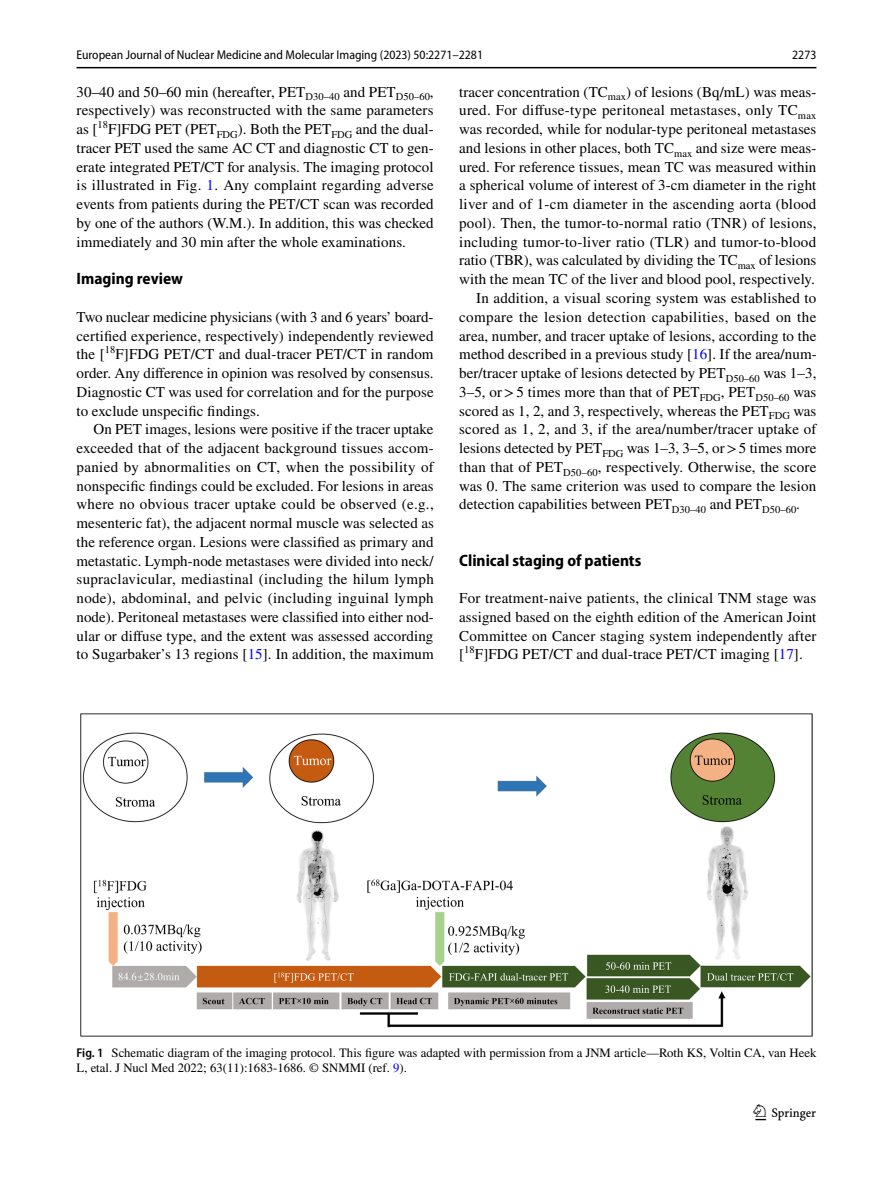
<style>
.page{position:relative;width:893px;height:1187px;background:#fff}
.page>*{position:absolute;margin:0;border:0;box-sizing:border-box;transform-origin:0 0}
.t1{font:22.5px "Springnew Regular 3";color:#000}
.t2{font:700 semi-condensed 16.5px "Myriad Pro";color:#000}
.t3{font:15px/18.8px "STIX";letter-spacing:.005em;color:#000;text-align:justify}
.t4{font:15px "STIX";letter-spacing:.025em;color:#000}
.t5{font:12.75px/15px "STIX";color:#000}
.t6{font:semi-condensed 12.75px "Myriad Pro";color:#000}
.s1{color:#00f}
.s2{font-family:"Myriad Pro";font-weight:600;font-stretch:semi-condensed}
</style>
<div class="page">
<hr style="left:77px;top:67px;width:739px;height:1px;background:#000">
<img style="left:81px;top:713px;width:731px;height:323px">
<p class="t6" style="left:77px;top:48px;width:408px">European Journal of Nuclear Medicine and Molecular Imaging (2023) 50:2271–2281</p>
<p class="t6" style="left:792px;top:48px;width:26px">2273</p>
<p class="t3" style="left:77px;top:83px;width:359px">30–40 and 50–60 min (hereafter, PET<sub>D30–40</sub> and PET<sub>D50–60</sub>, respectively) was reconstructed with the same parameters as [<sup>18</sup>F]FDG PET (PET<sub>FDG</sub>). Both the PET<sub>FDG</sub> and the dual&shy;tracer PET used the same AC CT and diagnostic CT to gen&shy;erate integrated PET/CT for analysis. The imaging protocol is illustrated in Fig. <span class="s1">1</span>. Any complaint regarding adverse events from patients during the PET/CT scan was recorded by one of the authors (W.M.). In addition, this was checked immediately and 30 min after the whole examinations.</p>
<p class="t2" style="left:77px;top:269px;width:108px">Imaging review</p>
<p class="t3" style="left:77px;top:308px;width:359px">Two nuclear medicine physicians (with 3 and 6 years’ board&shy;certified experience, respectively) independently reviewed the [<sup>18</sup>F]FDG PET/CT and dual-tracer PET/CT in random order. Any difference in opinion was resolved by consensus.<br>Diagnostic CT was used for correlation and for the purpose to exclude unspecific findings.</p>
<p class="t3" style="left:77px;top:421px;width:359px;text-indent:17px">On PET images, lesions were positive if the tracer uptake exceeded that of the adjacent background tissues accom&shy;panied by abnormalities on CT, when the possibility of nonspecific findings could be excluded. For lesions in areas where no obvious tracer uptake could be observed (e.g., mesenteric fat), the adjacent normal muscle was selected as the reference organ. Lesions were classified as primary and metastatic. Lymph-node metastases were divided into neck/ supraclavicular, mediastinal (including the hilum lymph node), abdominal, and pelvic (including inguinal lymph node). Peritoneal metastases were classified into either nod&shy;ular or diffuse type, and the extent was assessed according to Sugarbaker’s 13 regions [<span class="s1">15</span>]. In addition, the maximum</p>
<p class="t3" style="left:459px;top:83px;width:359px">tracer concentration (TC<sub>max</sub>) of lesions (Bq/mL) was meas-</p>
<p class="t3" style="left:459px;top:102px;width:359px">ured. For diffuse-type peritoneal metastases, only TC<sub>max</sub></p>
<p class="t3" style="left:459px;top:121px;width:359px">was recorded, while for nodular-type peritoneal metastases</p>
<p class="t3" style="left:459px;top:139px;width:359px">and lesions in other places, both TC<sub>max</sub> and size were meas-</p>
<p class="t3" style="left:459px;top:158px;width:359px">ured. For reference tissues, mean TC was measured within</p>
<p class="t3" style="left:459px;top:177px;width:359px">a spherical volume of interest of 3-cm diameter in the right</p>
<p class="t3" style="left:459px;top:196px;width:359px">liver and of 1-cm diameter in the ascending aorta (blood</p>
<p class="t3" style="left:459px;top:214px;width:359px">pool). Then, the tumor-to-normal ratio (TNR) of lesions,</p>
<p class="t3" style="left:459px;top:233px;width:358px">including tumor-to-liver ratio (TLR) and tumor-to-blood</p>
<p class="t3" style="left:459px;top:252px;width:359px">ratio (TBR), was calculated by dividing the TC<sub>max</sub> of lesions</p>
<p class="t3" style="left:459px;top:271px;width:357px">with the mean TC of the liver and blood pool, respectively.</p>
<p class="t3" style="left:476px;top:289px;width:342px">In addition, a visual scoring system was established to</p>
<p class="t4" style="left:459px;top:306px;width:359px">compare the lesion detection capabilities, based on the</p>
<p class="t3" style="left:459px;top:327px;width:359px">area, number, and tracer uptake of lesions, according to the</p>
<p class="t3" style="left:459px;top:346px;width:359px">method described in a previous study [<span class="s1">16</span>]. If the area/num-</p>
<p class="t3" style="left:459px;top:364px;width:359px">ber/tracer uptake of lesions detected by PET<sub>D50–60</sub> was 1–3,</p>
<p class="t3" style="left:459px;top:383px;width:359px">3–5, or&gt;5 times more than that of PET<sub>FDG</sub>, PET<sub>D50–60</sub> was</p>
<p class="t3" style="left:459px;top:402px;width:359px">scored as 1, 2, and 3, respectively, whereas the PET<sub>FDG</sub> was</p>
<p class="t3" style="left:459px;top:421px;width:359px">scored as 1, 2, and 3, if the area/number/tracer uptake of</p>
<p class="t3" style="left:459px;top:439px;width:359px">lesions detected by PET<sub>FDG</sub> was 1–3, 3–5, or&gt;5 times more</p>
<p class="t3" style="left:459px;top:458px;width:359px">than that of PET<sub>D50–60</sub>, respectively. Otherwise, the score</p>
<p class="t3" style="left:459px;top:477px;width:359px">was 0. The same criterion was used to compare the lesion</p>
<p class="t3" style="left:459px;top:496px;width:342px">detection capabilities between PET<sub>D30–40</sub> and PET<sub>D50–60</sub>.</p>
<p class="t2" style="left:459px;top:551px;width:184px">Clinical staging of patients</p>
<p class="t3" style="left:459px;top:589px;width:359px">For treatment-naive patients, the clinical TNM stage was assigned based on the eighth edition of the American Joint Committee on Cancer staging system independently after [<sup>18</sup>F]FDG PET/CT and dual-trace PET/CT imaging [<span class="s1">17</span>].</p>
<p class="t5" style="left:77px;top:1045px;width:741px"><span class="s2">Fig. 1</span> Schematic diagram of the imaging protocol. This figure was adapted with permission from a JNM article—Roth KS, Voltin CA, van Heek<br>L, etal. J Nucl Med 2022; 63(11):1683-1686. © SNMMI (ref. <span class="s1">9</span>).</p>
<h1 class="t1" style="left:755px;top:1104px;width:62px">1 3</h1>
</div>
